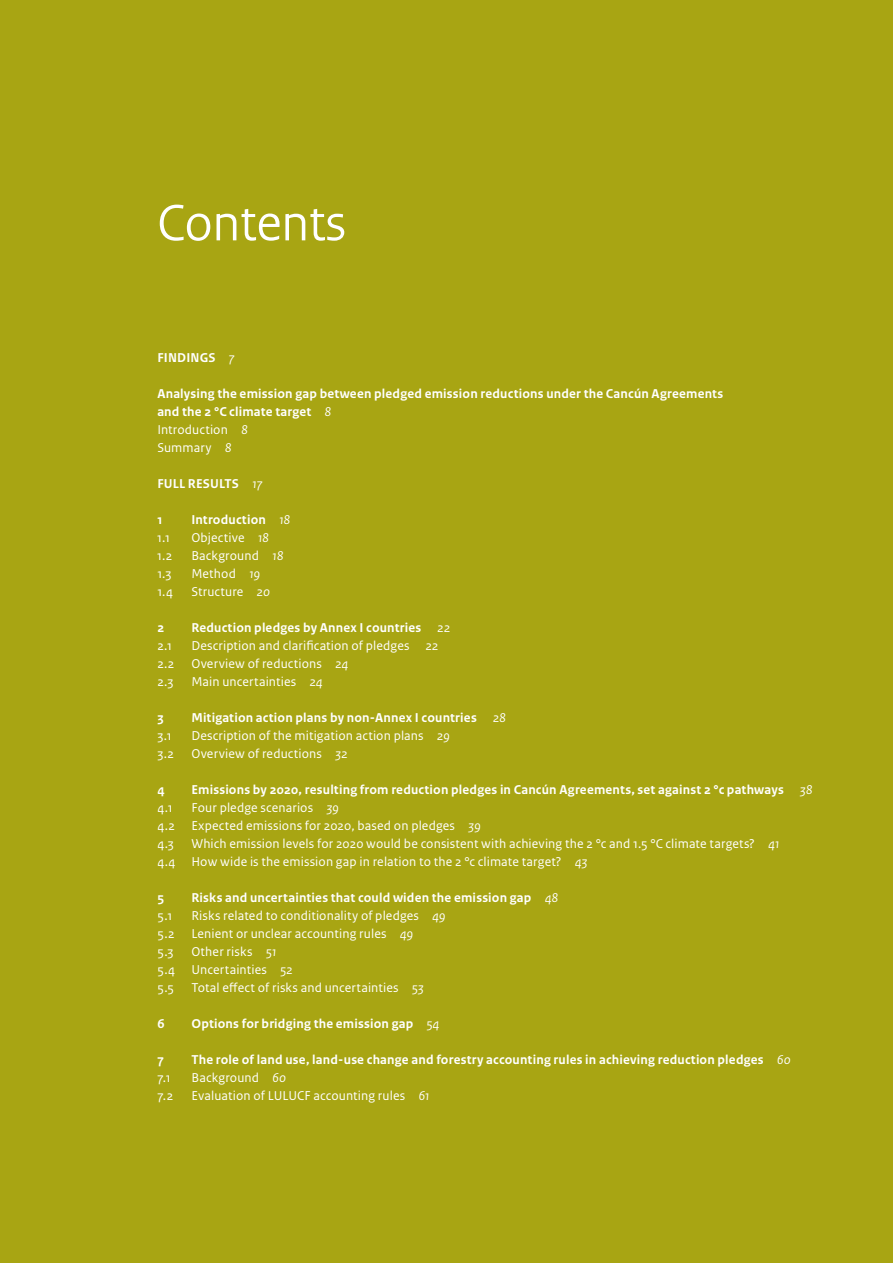
<style>
.page{position:relative;width:893px;height:1263px;background:#a8a513}
.page>*{position:absolute;margin:0;border:0;box-sizing:border-box;transform-origin:0 0}
.t1{font:54px "Rijksoverheid Sans Heading";color:#fff}
.t2{font:13.5px/18px "Rijksoverheid Sans Text";letter-spacing:.01em;color:#fff}
.t3{font:700 13.5px/18px "Rijksoverheid Sans Text";letter-spacing:.015em;color:#fff}
.s1{font-weight:400;font-style:italic}
.s2{font-weight:400}
.s3{font-style:italic}
</style>
<div class="page">
<h1 class="t1" style="left:157px;top:192px;width:190px">Contents</h1>
<p class="t3" style="left:157px;top:349px;width:79px">Findings <span class="s1">7</span></p>
<p class="t3" style="left:157px;top:385px;width:567px">Analysing the emission gap between pledged emission reductions under the Cancún Agreements and the 2 °C climate target <span class="s1">8<br></span><span class="s2">Introduction</span> <span class="s1">8<br></span><span class="s2">Summary</span> <span class="s1">8</span></p>
<p class="t3" style="left:157px;top:475px;width:107px">Full results <span class="s1">17</span></p>
<p class="t3" style="left:157px;top:511px;width:23px">1 I</p>
<p class="t3" style="left:195px;top:511px;width:96px">ntroduction <span class="s1">18</span></p>
<p class="t2" style="left:157px;top:529px;width:14px">1.1</p>
<p class="t2" style="left:191px;top:529px;width:79px">Objective <span class="s3">18</span></p>
<p class="t2" style="left:157px;top:547px;width:17px">1.2</p>
<p class="t2" style="left:191px;top:547px;width:94px">Background <span class="s3">18</span></p>
<p class="t2" style="left:157px;top:565px;width:16px">1.3</p>
<p class="t2" style="left:191px;top:565px;width:70px">Method <span class="s3">19</span></p>
<p class="t2" style="left:157px;top:583px;width:17px">1.4</p>
<p class="t2" style="left:191px;top:583px;width:80px">Structure <span class="s3">20</span></p>
<p class="t3" style="left:157px;top:619px;width:26px">2 R</p>
<p class="t3" style="left:199px;top:619px;width:252px">eduction pledges by Annex I countries <span class="s1">22</span></p>
<p class="t2" style="left:157px;top:637px;width:16px">2.1</p>
<p class="t2" style="left:191px;top:637px;width:248px">Description and clarification of pledges <span class="s3">22</span></p>
<p class="t2" style="left:157px;top:655px;width:19px">2.2</p>
<p class="t2" style="left:191px;top:655px;width:159px">Overview of reductions <span class="s3">24</span></p>
<p class="t2" style="left:157px;top:673px;width:17px">2.3</p>
<p class="t2" style="left:191px;top:673px;width:133px">Main uncertainties <span class="s3">24</span></p>
<p class="t3" style="left:157px;top:709px;width:8px">3</p>
<p class="t3" style="left:191px;top:709px;width:316px">Mitigation action plans by non-Annex I countries <span class="s1">28</span></p>
<p class="t2" style="left:157px;top:727px;width:16px">3.1</p>
<p class="t2" style="left:191px;top:727px;width:260px">Description of the mitigation action plans <span class="s3">29</span></p>
<p class="t2" style="left:157px;top:745px;width:18px">3.2</p>
<p class="t2" style="left:191px;top:745px;width:158px">Overview of reductions <span class="s3">32</span></p>
<p class="t3" style="left:157px;top:781px;width:9px">4</p>
<p class="t3" style="left:191px;top:781px;width:622px">Emissions by 2020, resulting from reduction pledges in Cancún Agreements, set against 2 °c pathways <span class="s1">38</span></p>
<p class="t2" style="left:157px;top:799px;width:17px">4.1</p>
<p class="t2" style="left:157px;top:799px;width:325px;text-indent:34px">Four pledge scenarios <span class="s3">39<br></span>4.2 Expected emissions for 2020, based on pledges <span class="s3">39<br></span>4.3</p>
<p class="t2" style="left:157px;top:835px;width:624px;text-indent:34px">Which emission levels for 2020 would be consistent with achieving the 2 °c and 1.5 °C climate targets? <span class="s3">41<br></span>4.4 How wide is the emission gap in relation to the 2 °c climate target? <span class="s3">43</span></p>
<p class="t3" style="left:157px;top:889px;width:26px">5 R</p>
<p class="t3" style="left:200px;top:889px;width:360px">isks and uncertainties that could widen the emission gap <span class="s1">48</span></p>
<p class="t2" style="left:157px;top:907px;width:16px">5.1</p>
<p class="t2" style="left:157px;top:907px;width:290px;text-indent:34px">Risks related to conditionality of pledges <span class="s3">49<br></span>5.2 Lenient or unclear accounting rules <span class="s3">49<br></span>5.3</p>
<p class="t2" style="left:157px;top:943px;width:137px;text-indent:34px">Other risks <span class="s3">51<br></span>5.4 Uncertainties <span class="s3">52<br></span>5.5</p>
<p class="t2" style="left:191px;top:979px;width:234px">Total effect of risks and uncertainties <span class="s3">53</span></p>
<p class="t3" style="left:157px;top:1015px;width:9px">6</p>
<p class="t3" style="left:191px;top:1015px;width:249px">Options for bridging the emission gap <span class="s1">54</span></p>
<p class="t3" style="left:157px;top:1051px;width:25px">7 T</p>
<p class="t3" style="left:199px;top:1051px;width:593px">he role of land use, land-use change and forestry accounting rules in achieving reduction pledges <span class="s1">60</span></p>
<p class="t2" style="left:157px;top:1069px;width:15px">7.1</p>
<p class="t2" style="left:191px;top:1069px;width:96px">Background <span class="s3">60</span></p>
<p class="t2" style="left:157px;top:1087px;width:17px">7.2</p>
<p class="t2" style="left:191px;top:1087px;width:85px">Evaluation of lulucf</p>
<p class="t2" style="left:314px;top:1087px;width:118px">accounting rules <span class="s3">61</span></p>
</div>
